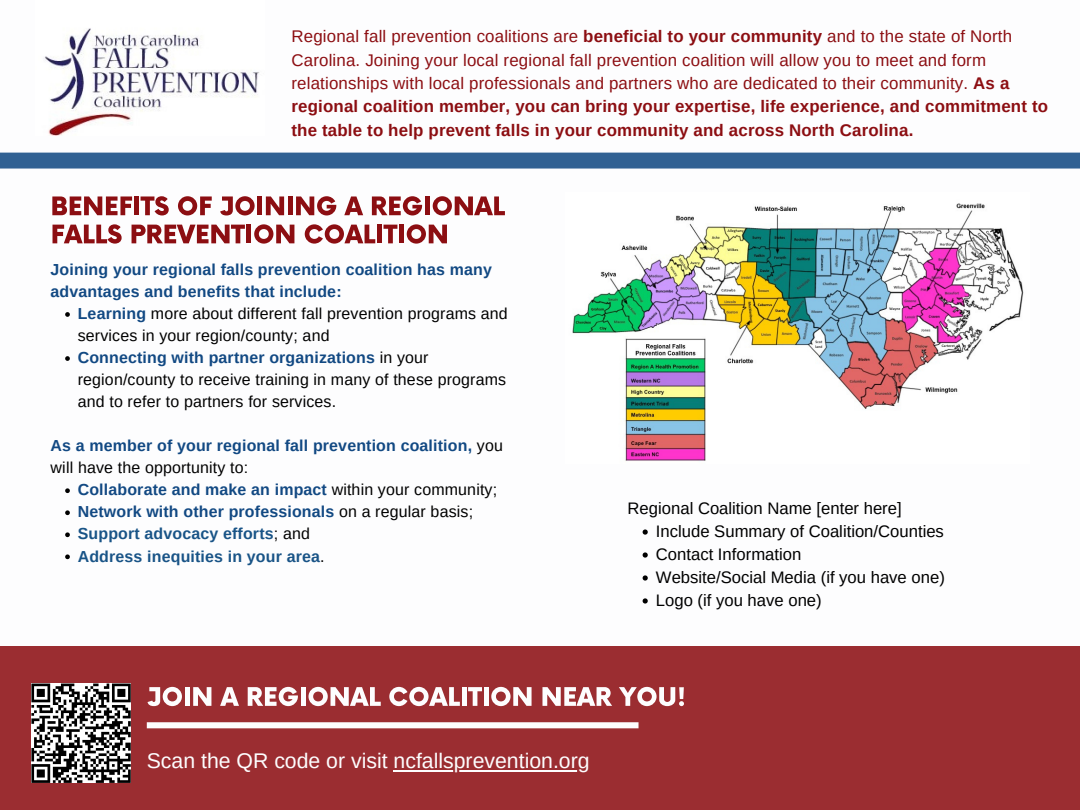
<style>
.page{position:relative;width:1080px;height:810px;background:#fff}
.page>*{position:absolute;margin:0;border:0;box-sizing:border-box;transform-origin:0 0}
.t1{font:21.25px "Arimo";color:#fdfdfe}
.t2{font:16.88px/23.4px "Arimo";letter-spacing:.01em;color:#8c0e12}
.t3{font:16.69px/23px "Arimo";color:#000}
.t4{font:700 15.94px/22px "Arimo";letter-spacing:.01em;color:#124983}
.t5{font:15.94px/22px "Arimo";letter-spacing:.01em;color:#000}
.s1{font-weight:700}
.s2{font-weight:700;color:#124983}
.s3{font-weight:400;color:#000}
.s4{color:#195487}
</style>
<div class="page">
<img style="left:44px;top:28px;width:216px;height:107px">
<img style="left:572px;top:203px;width:452px;height:258px">
<div style="left:0;top:647px;width:1080px;height:163px;background:#9b2d31"></div>
<svg style="left:31px;top:684px;width:100px;height:99px;background:#7f7f7f"></svg>
<svg style="left:148px;top:687px;width:34px;height:19px"></svg>
<div style="left:185px;top:687px;width:5px;height:19px;background:#fdfdfe"></div>
<svg style="left:193px;top:687px;width:18px;height:19px"></svg>
<svg style="left:220px;top:687px;width:19px;height:19px"></svg>
<svg style="left:248px;top:687px;width:50px;height:19px"></svg>
<div style="left:301px;top:687px;width:5px;height:19px;background:#fdfdfe"></div>
<svg style="left:309px;top:687px;width:72px;height:19px"></svg>
<svg style="left:389px;top:687px;width:71px;height:19px"></svg>
<div style="left:462px;top:687px;width:5px;height:19px;background:#fdfdfe"></div>
<svg style="left:468px;top:687px;width:14px;height:19px"></svg>
<hr style="left:484px;top:687px;width:4px;height:19px;background:#fdfdfe">
<svg style="left:491px;top:687px;width:41px;height:19px"></svg>
<svg style="left:542px;top:687px;width:70px;height:19px"></svg>
<svg style="left:619px;top:687px;width:65px;height:19px"></svg>
<hr style="left:394px;top:770px;width:196px;height:1px;background:#fdfdfe">
<svg style="left:52px;top:196px;width:80px;height:19px"></svg>
<div style="left:134px;top:196px;width:5px;height:19px;background:#8c0e12"></div>
<svg style="left:141px;top:196px;width:28px;height:19px"></svg>
<svg style="left:178px;top:196px;width:34px;height:19px"></svg>
<svg style="left:220px;top:196px;width:35px;height:19px"></svg>
<hr style="left:258px;top:196px;width:4px;height:19px;background:#8c0e12">
<svg style="left:266px;top:196px;width:18px;height:19px"></svg>
<hr style="left:288px;top:196px;width:4px;height:19px;background:#8c0e12">
<svg style="left:296px;top:196px;width:40px;height:19px"></svg>
<svg style="left:344px;top:196px;width:19px;height:19px"></svg>
<svg style="left:372px;top:196px;width:50px;height:19px"></svg>
<div style="left:425px;top:196px;width:5px;height:19px;background:#8c0e12"></div>
<svg style="left:433px;top:196px;width:72px;height:19px"></svg>
<svg style="left:53px;top:224px;width:69px;height:20px"></svg>
<svg style="left:132px;top:225px;width:113px;height:18px"></svg>
<hr style="left:247px;top:225px;width:4px;height:18px;background:#8c0e12">
<svg style="left:254px;top:224px;width:40px;height:20px"></svg>
<svg style="left:305px;top:224px;width:70px;height:20px"></svg>
<div style="left:377px;top:225px;width:5px;height:18px;background:#8c0e12"></div>
<svg style="left:384px;top:225px;width:13px;height:18px"></svg>
<div style="left:399px;top:225px;width:5px;height:18px;background:#8c0e12"></div>
<svg style="left:407px;top:224px;width:40px;height:20px"></svg>
<svg style="left:65px;top:312px;width:5px;height:5px"></svg>
<svg style="left:65px;top:356px;width:5px;height:5px"></svg>
<svg style="left:65px;top:488px;width:5px;height:5px"></svg>
<svg style="left:65px;top:510px;width:5px;height:5px"></svg>
<svg style="left:65px;top:532px;width:5px;height:5px"></svg>
<svg style="left:65px;top:554px;width:5px;height:5px"></svg>
<svg style="left:643px;top:529px;width:5px;height:6px"></svg>
<svg style="left:643px;top:552px;width:5px;height:6px"></svg>
<svg style="left:643px;top:575px;width:5px;height:6px"></svg>
<svg style="left:643px;top:598px;width:5px;height:6px"></svg>
<div style="left:0;top:153px;width:1080px;height:16px;background:#316193"></div>
<div style="left:147px;top:722px;width:492px;height:6px;background:#fdfdfe"></div>
<p class="t2" style="left:291px;top:25px;width:758px">Regional fall prevention coalitions are <span class="s1">beneficial to your community</span> and to the state of North Carolina. Joining your local regional fall prevention coalition will allow you to meet and form relationships with local professionals and partners who are dedicated to their community. <span class="s1">As a regional coalition member, you can bring your expertise, life experience, and commitment to the table to help prevent falls in your community and across North Carolina.</span></p>
<p class="t4" style="left:51px;top:259px;width:443px">Joining your regional falls prevention coalition has many advantages and benefits that include:</p>
<p class="t5" style="left:78px;top:303px;width:432px"><span class="s2">Learning</span> more about different fall prevention programs and services in your region/county; and<br><span class="s2">Connecting with partner organizations</span> in your region/county to receive training in many of these programs and to refer to partners for services.</p>
<p class="t4" style="left:51px;top:435px;width:454px">As a member of your regional fall prevention coalition, <span class="s3">you will have the opportunity to:</span></p>
<p class="t4" style="left:78px;top:479px;width:421px">Collaborate and make an impact <span class="s3">within your community; </span>Network with other professionals <span class="s3">on a regular basis; </span><span class="s4">Support advocacy efforts</span><span class="s3">; and<br></span><span class="s4">Address inequities in your area</span><span class="s3">.</span></p>
<p class="t3" style="left:628px;top:497px;width:276px">Regional Coalition Name [enter here]</p>
<p class="t3" style="left:656px;top:520px;width:290px">Include Summary of Coalition/Counties<br>Contact Information<br>Website/Social Media (if you have one)<br>Logo (if you have one)</p>
<p class="t1" style="left:147px;top:749px;width:444px">Scan the QR code or visit ncfallsprevention.org</p>
</div>
